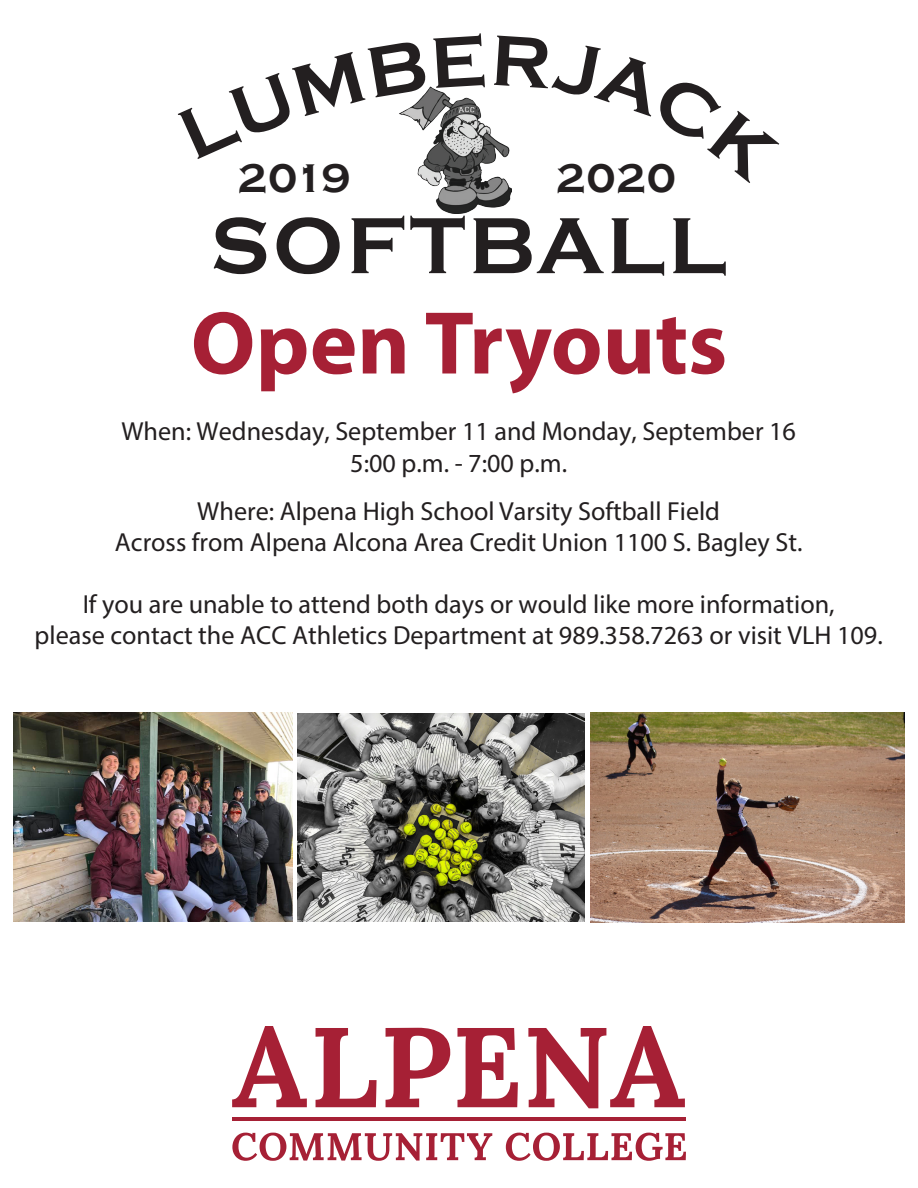
<style>
.page{position:relative;width:918px;height:1188px;background:#fff}
.page>*{position:absolute;margin:0;border:0;box-sizing:border-box;transform-origin:0 0}
.t1{font:700 90px "Myriad Pro";color:#a62035}
.t2{font:700 82.35px "Copperplate Gothic";letter-spacing:.04em;color:#231f20}
.t3{font:700 41.1px "Copperplate Gothic";letter-spacing:.02em;color:#231f20}
.t4{font:26.25px/31.3px "Myriad Pro";color:#231f20;text-align:center}
</style>
<div class="page">
<img style="left:417px;top:86px;width:94px;height:127px">
<img style="left:14px;top:713px;width:278px;height:209px">
<img style="left:297px;top:713px;width:288px;height:209px">
<img style="left:590px;top:713px;width:314px;height:209px">
<svg style="left:232px;top:1026px;width:75px;height:81px"></svg>
<svg style="left:316px;top:1028px;width:61px;height:79px"></svg>
<svg style="left:386px;top:1028px;width:64px;height:79px"></svg>
<svg style="left:457px;top:1028px;width:61px;height:79px"></svg>
<svg style="left:528px;top:1026px;width:157px;height:82px"></svg>
<svg style="left:232px;top:1133px;width:260px;height:28px"></svg>
<svg style="left:506px;top:1133px;width:180px;height:28px"></svg>
<hr style="left:232px;top:1118px;width:454px;height:3px;background:#a62035">
<svg style="left:399px;top:86px;width:28px;height:75px"></svg>
<svg style="left:433px;top:86px;width:52px;height:4px"></svg>
<svg style="left:494px;top:86px;width:17px;height:97px"></svg>
<p class="t3" style="left:238px;top:155px;width:115px">2019</p>
<p class="t3" style="left:556px;top:155px;width:121px">2020</p>
<p class="t2" style="left:210px;top:200px;width:518px">SOFTBALL</p>
<h1 class="t1" style="left:191px;top:284px;width:538px">Open Tryouts</h1>
<p class="t4" style="left:121px;top:416px;width:676px">When: Wednesday, September 11 and Monday, September 16<br>5:00 p.m. - 7:00 p.m.</p>
<p class="t4" style="left:115px;top:495px;width:689px">Where: Alpena High School Varsity Softball Field<br>Across from Alpena Alcona Area Credit Union 1100 S. Bagley St.</p>
<p class="t4" style="left:35px;top:588px;width:850px">If you are unable to attend both days or would like more information,<br>please contact the ACC Athletics Department at 989.358.7263 or visit VLH 109.</p>
</div>
